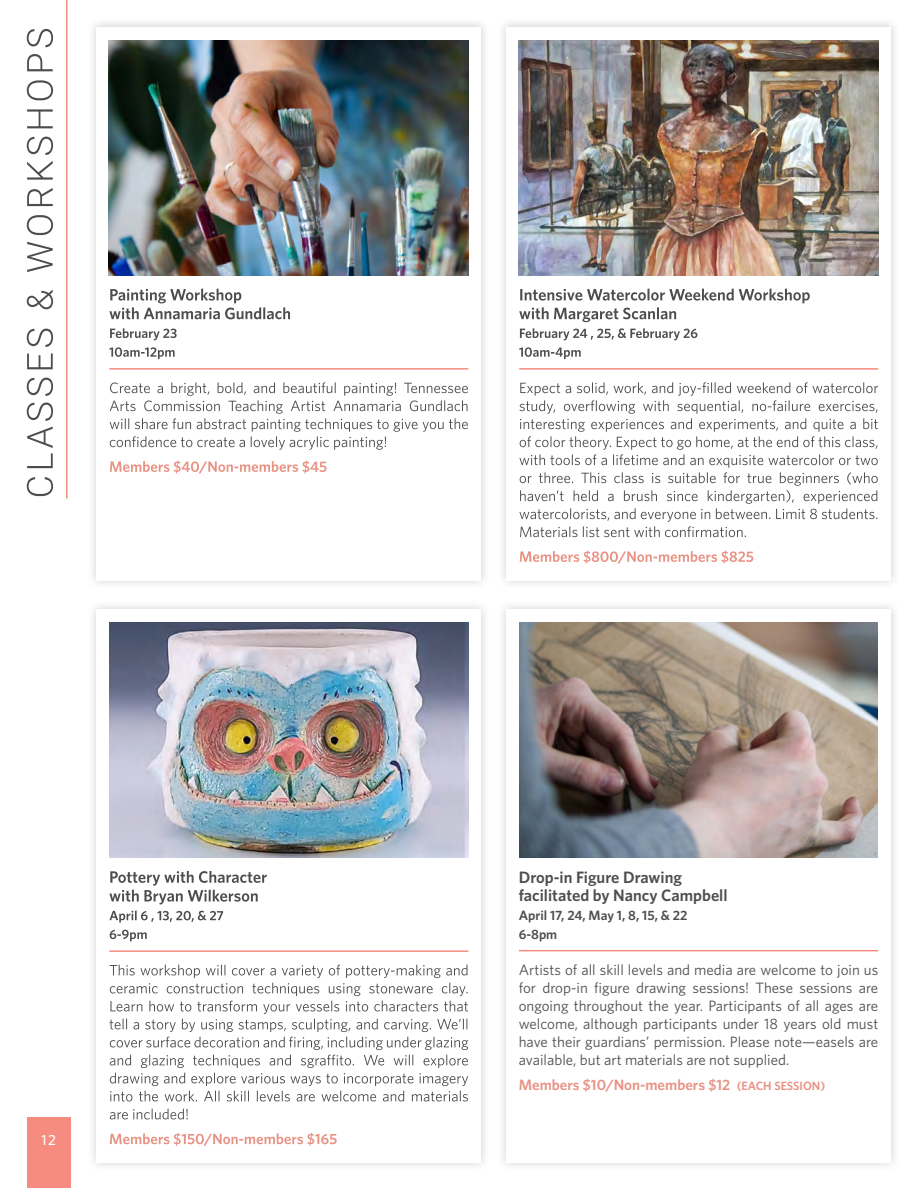
<style>
.page{position:relative;width:918px;height:1188px;background:#fff}
.page>*{position:absolute;margin:0;border:0;box-sizing:border-box;transform-origin:0 0}
.t1{font:600 16.5px/18.8px "Whitney HTF";color:#4f4d4c}
.t2{font:15px/18px "Whitney HTF";color:#4f4d4c;text-align:justify}
.t3{font:600 15px "Whitney HTF";color:#e89284}
.t4{font:500 14.7px "Whitney HTF";color:#fff}
.t5{font:600 13.5px/18.8px "Whitney HTF";color:#4f4d4c}
.s1{font-size:12px}
</style>
<div class="page">
<div style="left:27px;top:1118px;width:43px;height:70px;background:#f58c7f"></div>
<div style="left:497px;top:18px;width:403px;height:571px;background:#c4bbbd;opacity:.75"></div>
<div style="left:506px;top:27px;width:385px;height:553px;background:#fff"></div>
<img style="left:519px;top:41px;width:360px;height:234px">
<svg style="left:519px;top:347px;width:62px;height:12px"></svg>
<svg style="left:520px;top:328px;width:177px;height:12px"></svg>
<svg style="left:519px;top:289px;width:291px;height:33px"></svg>
<hr style="left:519px;top:368px;width:359px;height:2px;background:#f58c7f">
<svg style="left:520px;top:550px;width:233px;height:14px"></svg>
<svg style="left:519px;top:382px;width:359px;height:155px"></svg>
<div style="left:88px;top:600px;width:402px;height:571px;background:#c4bbbd;opacity:.75"></div>
<div style="left:97px;top:609px;width:384px;height:553px;background:#fff"></div>
<img style="left:109px;top:623px;width:360px;height:235px">
<svg style="left:110px;top:930px;width:37px;height:11px"></svg>
<svg style="left:109px;top:910px;width:114px;height:13px"></svg>
<svg style="left:109px;top:871px;width:158px;height:33px"></svg>
<hr style="left:109px;top:950px;width:359px;height:2px;background:#f58c7f">
<svg style="left:110px;top:1133px;width:227px;height:13px"></svg>
<svg style="left:110px;top:1109px;width:78px;height:11px"></svg>
<svg style="left:109px;top:965px;width:359px;height:137px"></svg>
<div style="left:497px;top:600px;width:403px;height:571px;background:#c4bbbd;opacity:.75"></div>
<div style="left:506px;top:609px;width:385px;height:553px;background:#fff"></div>
<hr style="left:519px;top:950px;width:359px;height:1px;background:#f58c7f">
<img style="left:520px;top:623px;width:357px;height:235px">
<hr style="left:66px;top:0;width:2px;height:498px;background:#f58c7f">
<svg style="left:27px;top:29px;width:26px;height:467px"></svg>
<div style="left:88px;top:18px;width:402px;height:571px;background:#c4bbbd;opacity:.75"></div>
<div style="left:97px;top:27px;width:384px;height:553px;background:#fff"></div>
<svg style="left:109px;top:347px;width:66px;height:12px"></svg>
<svg style="left:110px;top:328px;width:67px;height:12px"></svg>
<svg style="left:109px;top:289px;width:181px;height:30px"></svg>
<svg style="left:110px;top:460px;width:217px;height:14px"></svg>
<svg style="left:110px;top:382px;width:358px;height:68px"></svg>
<hr style="left:109px;top:368px;width:359px;height:2px;background:#f58c7f">
<img style="left:109px;top:41px;width:360px;height:234px">
<p class="t4" style="left:42px;top:1131px;width:16px">12</p>
<p class="t1" style="left:519px;top:867px;width:210px">Drop-in Figure Drawing facilitated by Nancy Campbell</p>
<p class="t5" style="left:519px;top:906px;width:170px">April 17, 24, May 1, 8, 15, &amp; 22<br>6-8pm</p>
<p class="t2" style="left:519px;top:961px;width:361px">Artists of all skill levels and media are welcome to join us for drop-in figure drawing sessions! These sessions are ongoing throughout the year. Participants of all ages are welcome, although participants under 18 years old must have their guardians’ permission. Please note—easels are available, but art materials are not supplied.</p>
<p class="t3" style="left:519px;top:1076px;width:308px">Members $10/Non-members $12 <span class="s1">(EACH SESSION)</span></p>
</div>
